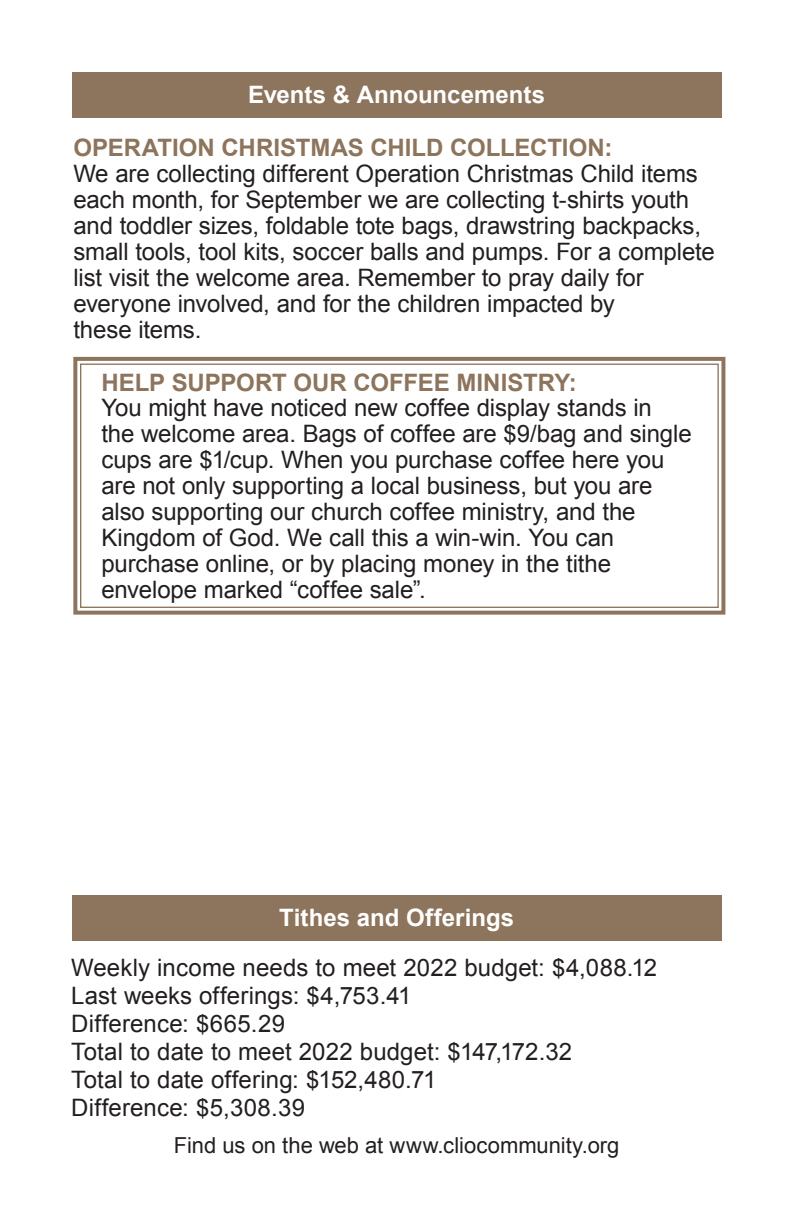
<style>
.page{position:relative;width:792px;height:1224px;background:#fff}
.page>*{position:absolute;margin:0;border:0;box-sizing:border-box;transform-origin:0 0}
.t1{font:24px/26px "Arial";letter-spacing:-.005em;color:#231f20}
.t2{font:700 24px "Arial";letter-spacing:-.005em;color:#8d745c}
.t3{font:700 24px "Arial";color:#fff}
.t4{font:22px "Arial";color:#231f20}
</style>
<div class="page">
<div style="left:72px;top:895px;width:649px;height:45px;background:#8d745c"></div>
<div style="left:72px;top:72px;width:649px;height:45px;background:#8d745c"></div>
<svg style="left:73px;top:356px;width:653px;height:259px"></svg>
<div style="left:80px;top:364px;width:639px;height:244px;border:1px solid #8d745c"></div>
<p class="t3" style="left:248px;top:79px;width:298px">Events &amp; Announcements</p>
<p class="t2" style="left:73px;top:131px;width:541px">OPERATION CHRISTMAS CHILD COLLECTION:</p>
<p class="t1" style="left:73px;top:161px;width:643px">We are collecting different Operation Christmas Child items each month, for September we are collecting t-shirts youth and toddler sizes, foldable tote bags, drawstring backpacks, small tools, tool kits, soccer balls and pumps. For a complete list visit the welcome area. Remember to pray daily for everyone involved, and for the children impacted by<br>these items.</p>
<p class="t2" style="left:101px;top:366px;width:477px">HELP SUPPORT OUR COFFEE MINISTRY:</p>
<p class="t1" style="left:101px;top:395px;width:592px">You might have noticed new coffee display stands in<br>the welcome area. Bags of coffee are $9/bag and single cups are $1/cup. When you purchase coffee here you are not only supporting a local business, but you are also supporting our church coffee ministry, and the Kingdom of God. We call this a win-win. You can purchase online, or by placing money in the tithe envelope marked “coffee sale”.</p>
<p class="t3" style="left:279px;top:902px;width:236px">Tithes and Offerings</p>
<p class="t1" style="left:71px;top:953px;width:587px;line-height:28px">Weekly income needs to meet 2022 budget: $4,088.12<br>Last weeks offerings: $4,753.41<br>Difference: $665.29<br>Total to date to meet 2022 budget: $147,172.32<br>Total to date offering: $152,480.71<br>Difference: $5,308.39</p>
<p class="t4" style="left:174px;top:1131px;width:447px">Find us on the web at www.cliocommunity.org</p>
</div>
